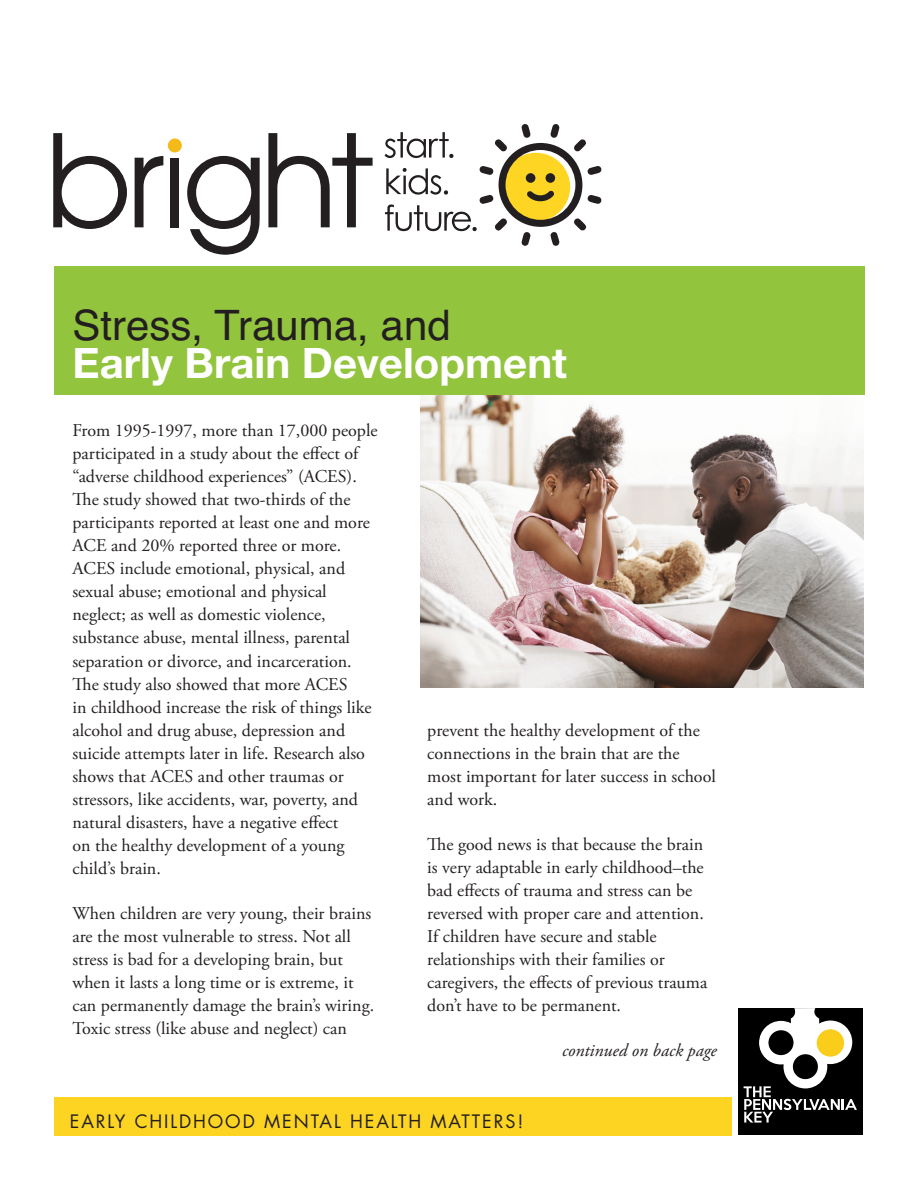
<style>
.page{position:relative;width:918px;height:1188px;background:#fff}
.page>*{position:absolute;margin:0;border:0;box-sizing:border-box;transform-origin:0 0}
.t1{font:700 42px/37.5px "Helvetica Neue";color:#fff}
.t2{font:18px/23.1px "Adobe Garamond Pro";color:#231f20}
.t3{font:18px "Futura";letter-spacing:.105em;color:#231f20}
.t4{font:italic 18px "Adobe Garamond Pro";color:#231f20}
.s1{font-family:"Helvetica";font-weight:400;color:#231f20}
</style>
<div class="page">
<img style="left:421px;top:395px;width:443px;height:293px">
<div style="left:54px;top:1097px;width:678px;height:39px;background:#fcd421"></div>
<div style="left:739px;top:1008px;width:124px;height:127px;background:#000"></div>
<svg style="left:744px;top:1008px;width:113px;height:115px"></svg>
<svg style="left:385px;top:124px;width:217px;height:122px"></svg>
<div style="left:546px;top:173px;width:9px;height:10px;background:#231f20;border-radius:50%"></div>
<div style="left:526px;top:173px;width:9px;height:10px;background:#231f20;border-radius:50%"></div>
<svg style="left:53px;top:133px;width:74px;height:96px"></svg>
<svg style="left:135px;top:156px;width:28px;height:71px"></svg>
<div style="left:170px;top:158px;width:9px;height:69px;background:#231f20"></div>
<svg style="left:187px;top:156px;width:73px;height:99px"></svg>
<svg style="left:268px;top:133px;width:105px;height:94px"></svg>
<div style="left:168px;top:139px;width:14px;height:14px;background:#f4bb18;border-radius:50%"></div>
<div style="left:54px;top:266px;width:810px;height:129px;background:#92c43d"></div>
<p class="t1" style="left:73px;top:310px;width:496px"><span class="s1">Stress, Trauma, and<br></span>Early Brain Development</p>
<p class="t2" style="left:73px;top:420px;width:307px">From 1995-1997, more than 17,000 people participated in a study about the effect of “adverse childhood experiences” (ACES).<br>The study showed that two-thirds of the participants reported at least one and more ACE and 20% reported three or more.<br>ACES include emotional, physical, and sexual abuse; emotional and physical neglect; as well as domestic violence, substance abuse, mental illness, parental separation or divorce, and incarceration.<br>The study also showed that more ACES<br>in childhood increase the risk of things like alcohol and drug abuse, depression and suicide attempts later in life. Research also shows that ACES and other traumas or stressors, like accidents, war, poverty, and natural disasters, have a negative effect<br>on the healthy development of a young child’s brain.</p>
<p class="t2" style="left:73px;top:903px;width:303px">When children are very young, their brains are the most vulnerable to stress. Not all stress is bad for a developing brain, but when it lasts a long time or is extreme, it can permanently damage the brain’s wiring.<br>Toxic stress (like abuse and neglect) can</p>
<p class="t2" style="left:427px;top:721px;width:290px">prevent the healthy development of the connections in the brain that are the most important for later success in school and work.</p>
<p class="t2" style="left:427px;top:834px;width:282px">The good news is that because the brain is very adaptable in early childhood–the bad effects of trauma and stress can be reversed with proper care and attention.<br>If children have secure and stable relationships with their families or caregivers, the effects of previous trauma don’t have to be permanent.</p>
<p class="t4" style="left:562px;top:1043px;width:156px">continued on back page</p>
<p class="t3" style="left:70px;top:1113px;width:455px">EARLY CHILDHOOD MENTAL HEALTH MATTERS!</p>
</div>
